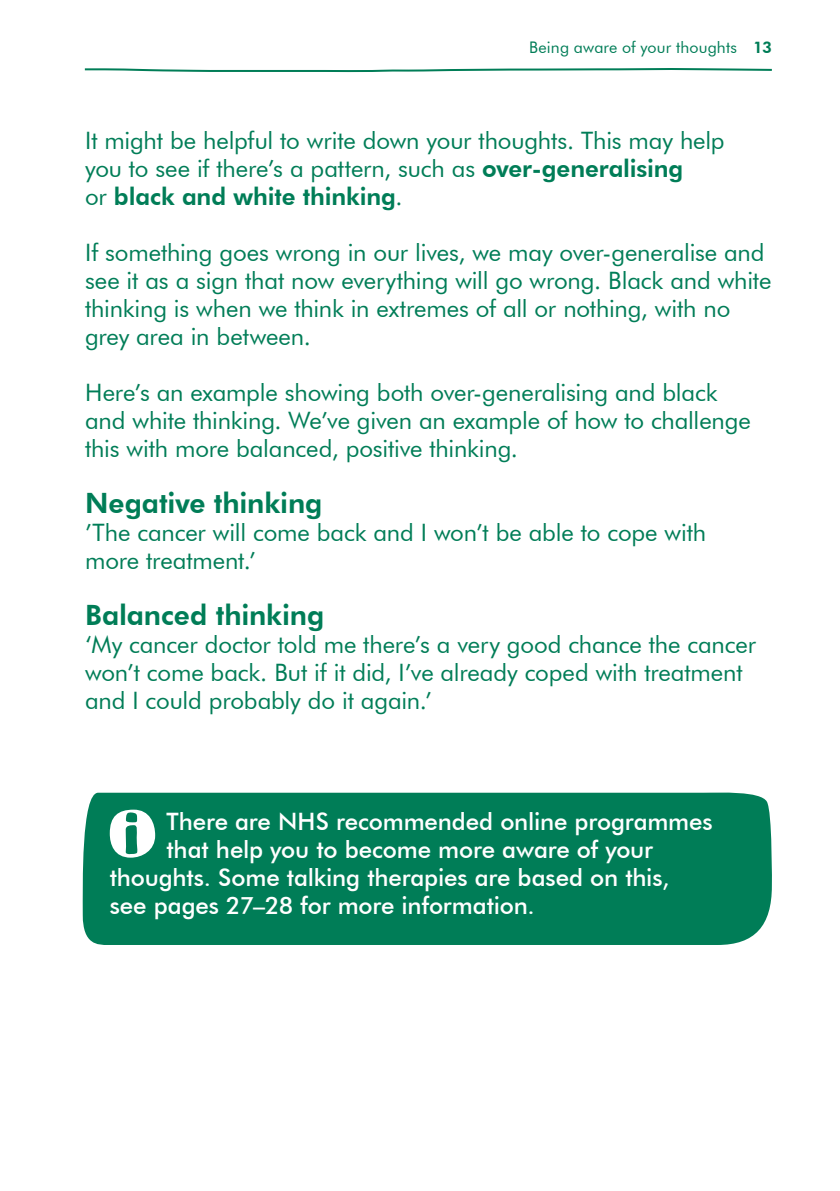
<style>
.page{position:relative;width:840px;height:1191px;background:#fff}
.page>*{position:absolute;margin:0;border:0;box-sizing:border-box;transform-origin:0 0}
.t1{font:800 28px "Futura BT";letter-spacing:-.005em;color:#007d57}
.t2{font:24px/28px "Futura BT";letter-spacing:-.005em;color:#007d57}
.t3{font:500 24px "Futura BT";letter-spacing:-.005em;color:#fff}
.t4{font:16px "Futura BT";letter-spacing:.01em;color:#007d57}
.s1{font-weight:800}
</style>
<div class="page">
<svg style="left:84px;top:68px;width:688px;height:5px"></svg>
<div style="left:82px;top:792px;width:690px;height:153px;background:#007d57"></div>
<svg style="left:110px;top:809px;width:45px;height:48px"></svg>
<p class="t4" style="left:528px;top:38px;width:244px">Being aware of your thoughts <span class="s1">13</span></p>
<p class="t2" style="left:85px;top:126px;width:640px">It might be helpful to write down your thoughts. This may help you to see if there’s a pattern, such as <span class="s1">over-generalising<br></span>or <span class="s1">black and white thinking</span>.</p>
<p class="t2" style="left:85px;top:238px;width:687px">If something goes wrong in our lives, we may over-generalise and see it as a sign that now everything will go wrong. Black and white thinking is when we think in extremes of all or nothing, with no grey area in between.</p>
<p class="t2" style="left:85px;top:378px;width:666px">Here’s an example showing both over-generalising and black and white thinking. We’ve given an example of how to challenge this with more balanced, positive thinking.</p>
<p class="t1" style="left:85px;top:486px;width:239px">Negative thinking</p>
<p class="t2" style="left:85px;top:518px;width:622px">’The cancer will come back and I won’t be able to cope with more treatment.’</p>
<p class="t1" style="left:85px;top:598px;width:240px">Balanced thinking</p>
<p class="t2" style="left:85px;top:630px;width:672px">‘My cancer doctor told me there’s a very good chance the cancer won’t come back. But if it did, I’ve already coped with treatment and I could probably do it again.’</p>
<p class="t3" style="left:166px;top:806px;width:547px">There are NHS recommended online programmes</p>
<p class="t3" style="left:166px;top:834px;width:487px">that help you to become more aware of your</p>
<p class="t3" style="left:110px;top:862px;width:560px">thoughts. Some talking therapies are based on this,</p>
<p class="t3" style="left:110px;top:890px;width:426px">see pages 27–28 for more information.</p>
</div>
